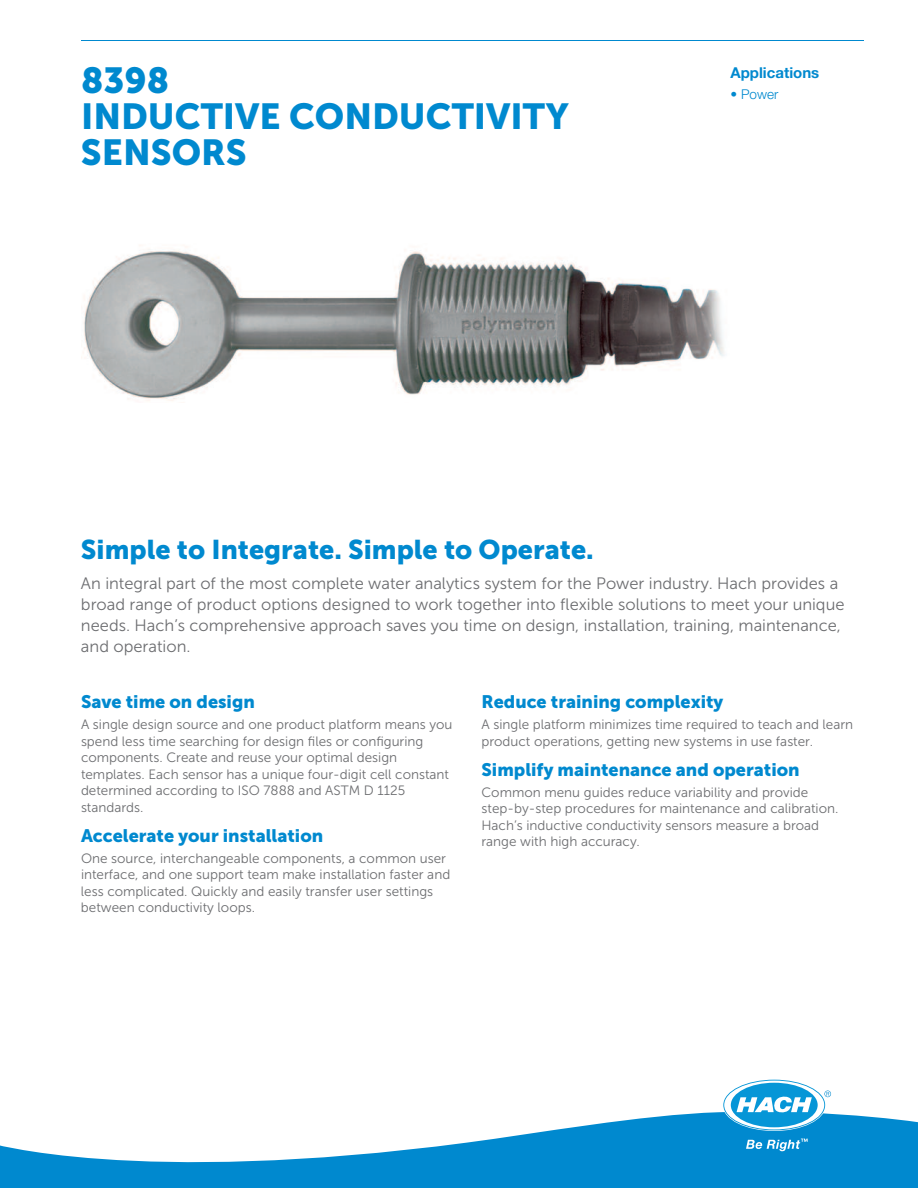
<style>
.page{position:relative;width:918px;height:1188px;background:#fff}
.page>*{position:absolute;margin:0;border:0;box-sizing:border-box;transform-origin:0 0}
.t1{font:36px/36px "Museo Sans 900";color:#0089cf}
.t2{font:27px "Museo Sans 900";color:#0089cf}
.t3{font:18px "Museo Sans 900";color:#0089cf}
.t4{font:16.5px/21px "Museo Sans 300";color:#6c6d70}
.t5{font:700 15px "Helvetica Neue LT Std";color:#0089cf}
.t6{font:13.5px/16.5px "Museo Sans 300";color:#6c6d70}
.t7{font:300 13.5px "Helvetica Neue LT Std";color:#0089cf}
</style>
<div class="page">
<img style="left:81px;top:245px;width:643px;height:156px">
<svg style="left:0;top:1112px;width:918px;height:76px;fill:#0089cf"></svg>
<svg style="left:724px;top:1081px;width:107px;height:48px"></svg>
<svg style="left:746px;top:1139px;width:62px;height:12px"></svg>
<hr style="left:81px;top:40px;width:783px;height:1px;background:#0089cf">
<h1 class="t1" style="left:81px;top:63px;width:489px">8398<br>INDUCTIVE CONDUCTIVITY<br>SENSORS</h1>
<p class="t5" style="left:730px;top:68px;width:90px">Applications</p>
<p class="t7" style="left:730px;top:90px;width:49px">• Power</p>
<h2 class="t2" style="left:81px;top:534px;width:514px">Simple to Integrate. Simple to Operate.</h2>
<p class="t4" style="left:81px;top:573px;width:765px">An integral part of the most complete water analytics system for the Power industry. Hach provides a broad range of product options designed to work together into flexible solutions to meet your unique needs. Hach’s comprehensive approach saves you time on design, installation, training, maintenance, and operation.</p>
<h3 class="t3" style="left:81px;top:691px;width:175px">Save time on design</h3>
<p class="t6" style="left:81px;top:716px;width:373px">A single design source and one product platform means you spend less time searching for design files or configuring components. Create and reuse your optimal design templates. Each sensor has a unique four-digit cell constant determined according to ISO 7888 and ASTM D 1125 standards.</p>
<h3 class="t3" style="left:81px;top:825px;width:244px">Accelerate your installation</h3>
<p class="t6" style="left:81px;top:850px;width:371px">One source, interchangeable components, a common user interface, and one support team make installation faster and less complicated. Quickly and easily transfer user settings between conductivity loops.</p>
<h3 class="t3" style="left:482px;top:691px;width:243px">Reduce training complexity</h3>
<p class="t6" style="left:482px;top:716px;width:373px">A single platform minimizes time required to teach and learn product operations, getting new systems in use faster.</p>
<h3 class="t3" style="left:482px;top:759px;width:320px">Simplify maintenance and operation</h3>
<p class="t6" style="left:482px;top:784px;width:358px">Common menu guides reduce variability and provide step-by-step procedures for maintenance and calibration.<br>Hach’s inductive conductivity sensors measure a broad range with high accuracy.</p>
</div>
